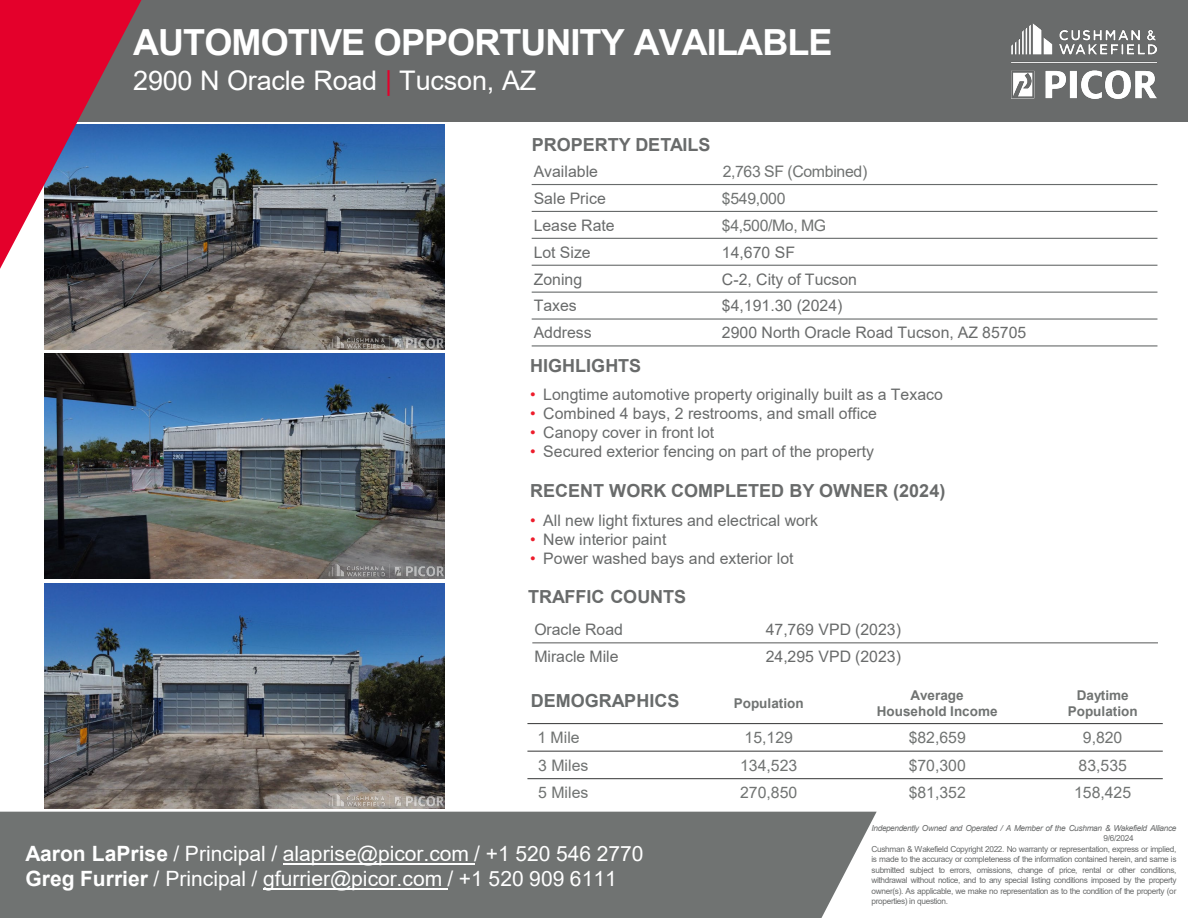
<style>
.page{position:relative;width:1188px;height:918px;background:#fff}
.page>*{position:absolute;margin:0;border:0;box-sizing:border-box;transform-origin:0 0}
.t1{font:700 36px "Arial";letter-spacing:-.025em;color:#fff}
.t2{font:27px "Arial";letter-spacing:-.01em;color:#fff}
.t3{font:21px/25.2px "Arial";color:#fff}
.t4{font:700 18px "Arial";color:#696b6b}
.t5{font:700 18px "Arial";color:#686b6b}
.t6{font:15.9px "Arial";color:#696b6b}
.t7{font:15.9px "Arial";color:#707372}
.t8{font:15.9px "Arial";letter-spacing:-.02em;color:#707372}
.t9{font:700 13.5px/16.2px "Arial";color:#707372;text-align:center}
.t10{font:8.25px/10.5px "Arial";letter-spacing:-.04em;color:#696b6b}
.t11{font:italic 8.25px "Arial";letter-spacing:-.04em;color:#696b6b}
.s1{color:#e4002b}
.s2{color:#ed1c2b}
.s3{font-weight:700}
</style>
<div class="page">
<div style="left:0;top:0;width:1188px;height:122px;background:#696b6b"></div>
<img style="left:1012px;top:23px;width:145px;height:76px">
<div style="left:0;top:812px;width:877px;height:106px;background:#707372"></div>
<hr style="left:283px;top:863px;width:191px;height:2px;background:#fff">
<hr style="left:263px;top:889px;width:184px;height:1px;background:#fff">
<hr style="left:532px;top:642px;width:626px;height:1px;background:#696b6b">
<hr style="left:532px;top:184px;width:625px;height:1px;background:#686b6b">
<hr style="left:532px;top:211px;width:625px;height:1px;background:#686b6b">
<hr style="left:532px;top:238px;width:625px;height:1px;background:#686b6b">
<hr style="left:532px;top:265px;width:625px;height:1px;background:#686b6b">
<hr style="left:532px;top:292px;width:625px;height:1px;background:#686b6b">
<hr style="left:532px;top:318px;width:625px;height:2px;background:#686b6b">
<hr style="left:532px;top:345px;width:625px;height:1px;background:#686b6b">
<hr style="left:527px;top:723px;width:636px;height:1px;background:#343535">
<hr style="left:527px;top:751px;width:636px;height:1px;background:#343535">
<hr style="left:527px;top:778px;width:636px;height:1px;background:#343535">
<img style="left:44px;top:124px;width:400px;height:225px">
<img style="left:44px;top:354px;width:400px;height:225px">
<img style="left:44px;top:584px;width:400px;height:225px">
<svg style="left:0;top:0;width:141px;height:269px;background:#a23655"></svg>
<img style="left:327px;top:335px;width:117px;height:15px">
<img style="left:327px;top:564px;width:117px;height:15px">
<img style="left:327px;top:794px;width:117px;height:15px">
<p class="t1" style="left:133px;top:17px;width:701px">AUTOMOTIVE OPPORTUNITY AVAILABLE</p>
<p class="t2" style="left:133px;top:62px;width:405px">2900 N Oracle Road <span class="s1">|</span> Tucson, AZ</p>
<p class="t4" style="left:532px;top:132px;width:180px">PROPERTY DETAILS</p>
<p class="t6" style="left:534px;top:160px;width:66px">Available</p>
<p class="t8" style="left:723px;top:160px;width:146px">2,763 SF (Combined)</p>
<p class="t6" style="left:534px;top:187px;width:74px">Sale Price</p>
<p class="t7" style="left:722px;top:187px;width:65px">$549,000</p>
<p class="t6" style="left:534px;top:214px;width:83px">Lease Rate</p>
<p class="t7" style="left:722px;top:214px;width:106px">$4,500/Mo, MG</p>
<p class="t6" style="left:534px;top:241px;width:59px">Lot Size</p>
<p class="t6" style="left:722px;top:241px;width:75px">14,670 SF</p>
<p class="t6" style="left:534px;top:268px;width:50px">Zoning</p>
<p class="t6" style="left:722px;top:268px;width:137px">C-2, City of Tucson</p>
<p class="t6" style="left:534px;top:295px;width:45px">Taxes</p>
<p class="t6" style="left:722px;top:295px;width:122px">$4,191.30 (2024)</p>
<p class="t6" style="left:534px;top:322px;width:60px">Address</p>
<p class="t6" style="left:722px;top:322px;width:306px">2900 North Oracle Road Tucson, AZ 85705</p>
<p class="t4" style="left:530px;top:353px;width:113px">HIGHLIGHTS</p>
<p class="t6" style="left:530px;top:384px;width:414px"><span class="s2">•</span> Longtime automotive property originally built as a Texaco</p>
<p class="t6" style="left:530px;top:403px;width:348px"><span class="s2">•</span> Combined 4 bays, 2 restrooms, and small office</p>
<p class="t6" style="left:530px;top:422px;width:186px"><span class="s2">•</span> Canopy cover in front lot</p>
<p class="t6" style="left:530px;top:440px;width:345px"><span class="s2">•</span> Secured exterior fencing on part of the property</p>
<p class="t4" style="left:530px;top:478px;width:417px">RECENT WORK COMPLETED BY OWNER (2024)</p>
<p class="t6" style="left:530px;top:509px;width:289px"><span class="s2">•</span> All new light fixtures and electrical work</p>
<p class="t6" style="left:530px;top:528px;width:138px"><span class="s2">•</span> New interior paint</p>
<p class="t6" style="left:530px;top:547px;width:265px"><span class="s2">•</span> Power washed bays and exterior lot</p>
<p class="t4" style="left:528px;top:584px;width:159px">TRAFFIC COUNTS</p>
<p class="t6" style="left:534px;top:619px;width:90px">Oracle Road</p>
<p class="t6" style="left:766px;top:619px;width:137px">47,769 VPD (2023)</p>
<p class="t6" style="left:534px;top:646px;width:86px">Miracle Mile</p>
<p class="t6" style="left:766px;top:646px;width:137px">24,295 VPD (2023)</p>
<p class="t5" style="left:531px;top:688px;width:150px">DEMOGRAPHICS</p>
<p class="t9" style="left:734px;top:695px;width:71px">Population</p>
<p class="t9" style="left:911px;top:687px;width:55px">Average</p>
<p class="t9" style="left:877px;top:704px;width:122px">Household Income</p>
<p class="t9" style="left:1068px;top:687px;width:71px">Daytime<br>Population</p>
<p class="t7" style="left:538px;top:727px;width:44px">1 Mile</p>
<p class="t7" style="left:745px;top:727px;width:50px">15,129</p>
<p class="t7" style="left:909px;top:727px;width:59px">$82,659</p>
<p class="t7" style="left:1083px;top:727px;width:41px">9,820</p>
<p class="t7" style="left:538px;top:754px;width:52px">3 Miles</p>
<p class="t7" style="left:740px;top:754px;width:59px">134,523</p>
<p class="t7" style="left:909px;top:754px;width:59px">$70,300</p>
<p class="t7" style="left:1079px;top:754px;width:50px">83,535</p>
<p class="t7" style="left:538px;top:782px;width:52px">5 Miles</p>
<p class="t7" style="left:740px;top:782px;width:59px">270,850</p>
<p class="t7" style="left:909px;top:782px;width:59px">$81,352</p>
<p class="t7" style="left:1074px;top:782px;width:59px">158,425</p>
<h3 class="t3" style="left:25px;top:841px;width:620px"><span class="s3">Aaron LaPrise</span> / Principal / alaprise@picor.com / +1 520 546 2770<br><span class="s3">Greg Furrier</span> / Principal / gfurrier@picor.com / +1 520 909 6111</h3>
<p class="t11" style="left:872px;top:822px;width:307px">Independently Owned and Operated / A Member of the Cushman &amp; Wakefield Alliance</p>
<p class="t10" style="left:872px;top:833px;width:307px;text-indent:232px">9/6/2024<br>Cushman &amp; Wakefield Copyright 2022. No warranty or representation, express or implied, is made to the accuracy or completeness of the information contained herein, and same is submitted subject to errors, omissions, change of price, rental or other conditions, withdrawal without notice, and to any special listing conditions imposed by the property owner(s). As applicable, we make no representation as to the condition of the property (or properties) in question.</p>
</div>
